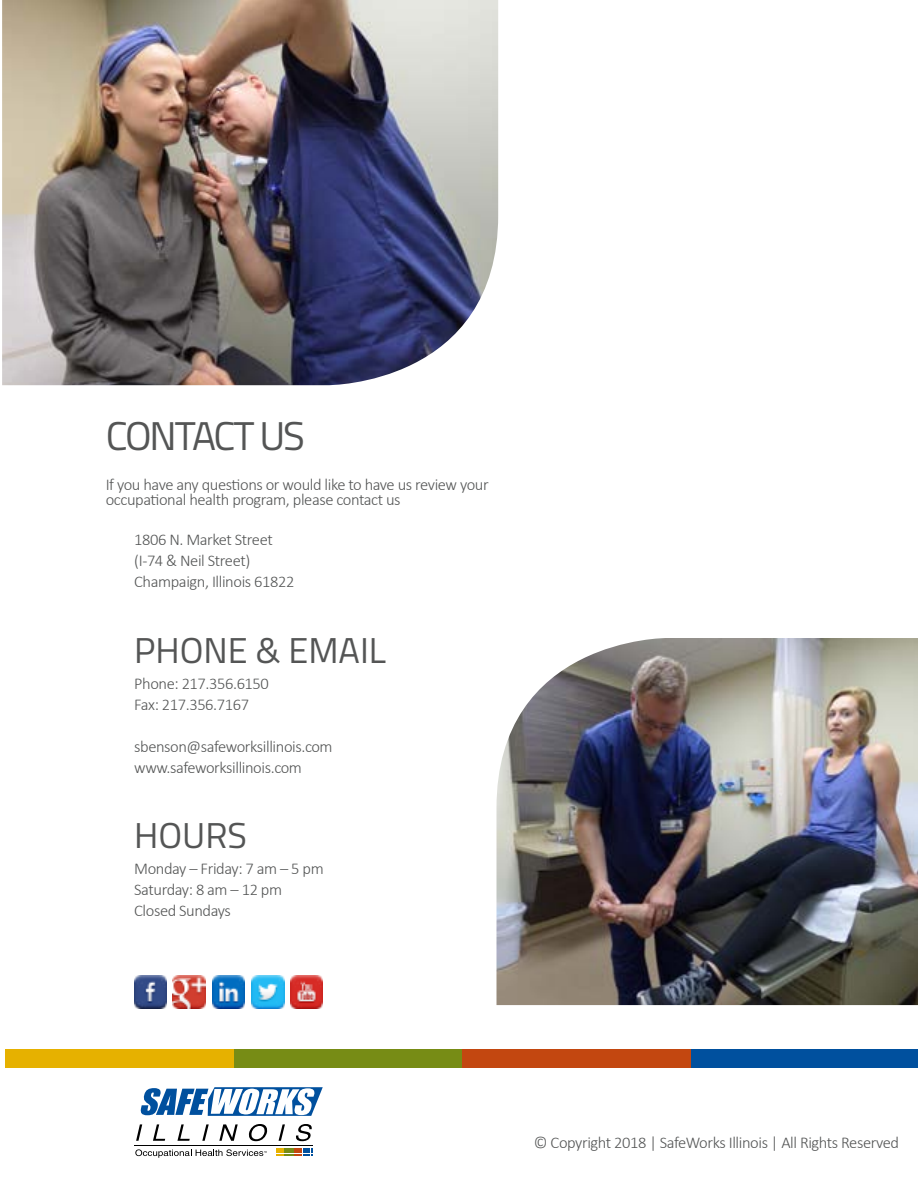
<style>
.page{position:relative;width:918px;height:1188px;background:#fff}
.page>*{position:absolute;margin:0;border:0;box-sizing:border-box;transform-origin:0 0}
.t1{font:40.2px "Titillium";letter-spacing:-.05em;color:#545555}
.t2{font:36px "Titillium";color:#545555}
.t3{font:300 16.5px/21px "Calibri";letter-spacing:-.025em;color:#545555}
</style>
<div class="page">
<img style="left:134px;top:975px;width:33px;height:33px">
<img style="left:173px;top:975px;width:32px;height:33px">
<img style="left:212px;top:975px;width:33px;height:33px">
<img style="left:252px;top:975px;width:32px;height:33px">
<img style="left:290px;top:975px;width:33px;height:33px">
<div style="left:5px;top:1050px;width:229px;height:18px;background:#e6b100"></div>
<div style="left:234px;top:1050px;width:228px;height:18px;background:#778c15"></div>
<div style="left:462px;top:1050px;width:229px;height:18px;background:#c34710"></div>
<div style="left:691px;top:1050px;width:227px;height:18px;background:#00509e"></div>
<svg style="left:136px;top:1124px;width:6px;height:17px"></svg>
<svg style="left:177px;top:1124px;width:13px;height:17px"></svg>
<svg style="left:153px;top:1124px;width:12px;height:17px"></svg>
<svg style="left:219px;top:1124px;width:19px;height:17px"></svg>
<svg style="left:248px;top:1124px;width:20px;height:17px"></svg>
<svg style="left:279px;top:1124px;width:6px;height:17px"></svg>
<svg style="left:202px;top:1124px;width:7px;height:17px"></svg>
<svg style="left:296px;top:1124px;width:16px;height:17px"></svg>
<hr style="left:134px;top:1145px;width:179px;height:1px;background:#000">
<svg style="left:140px;top:1087px;width:183px;height:29px"></svg>
<svg style="left:135px;top:1149px;width:132px;height:9px"></svg>
<svg style="left:276px;top:1148px;width:36px;height:8px"></svg>
<img style="left:2px;top:0;width:496px;height:385px">
<img style="left:496px;top:638px;width:422px;height:367px">
<h1 class="t1" style="left:106px;top:407px;width:201px">CONTACT US</h1>
<p class="t3" style="left:106px;top:476px;width:385px;line-height:15px">If you have any questions or would like to have us review your occupational health program, please contact us</p>
<p class="t3" style="left:134px;top:528px;width:162px">1806 N. Market Street (I-74 &amp; Neil Street)<br>Champaign, Illinois 61822</p>
<h2 class="t2" style="left:134px;top:624px;width:253px">PHONE &amp; EMAIL</h2>
<p class="t3" style="left:134px;top:672px;width:136px">Phone: 217.356.6150<br>Fax: 217.356.7167</p>
<p class="t3" style="left:134px;top:735px;width:200px">sbenson@safeworksillinois.com www.safeworksillinois.com</p>
<h2 class="t2" style="left:134px;top:810px;width:114px">HOURS</h2>
<p class="t3" style="left:134px;top:857px;width:191px">Monday – Friday: 7 am – 5 pm<br>Saturday: 8 am – 12 pm<br>Closed Sundays</p>
<p class="t3" style="left:534px;top:1131px;width:367px">© Copyright 2018 | SafeWorks Illinois | All Rights Reserved</p>
</div>
